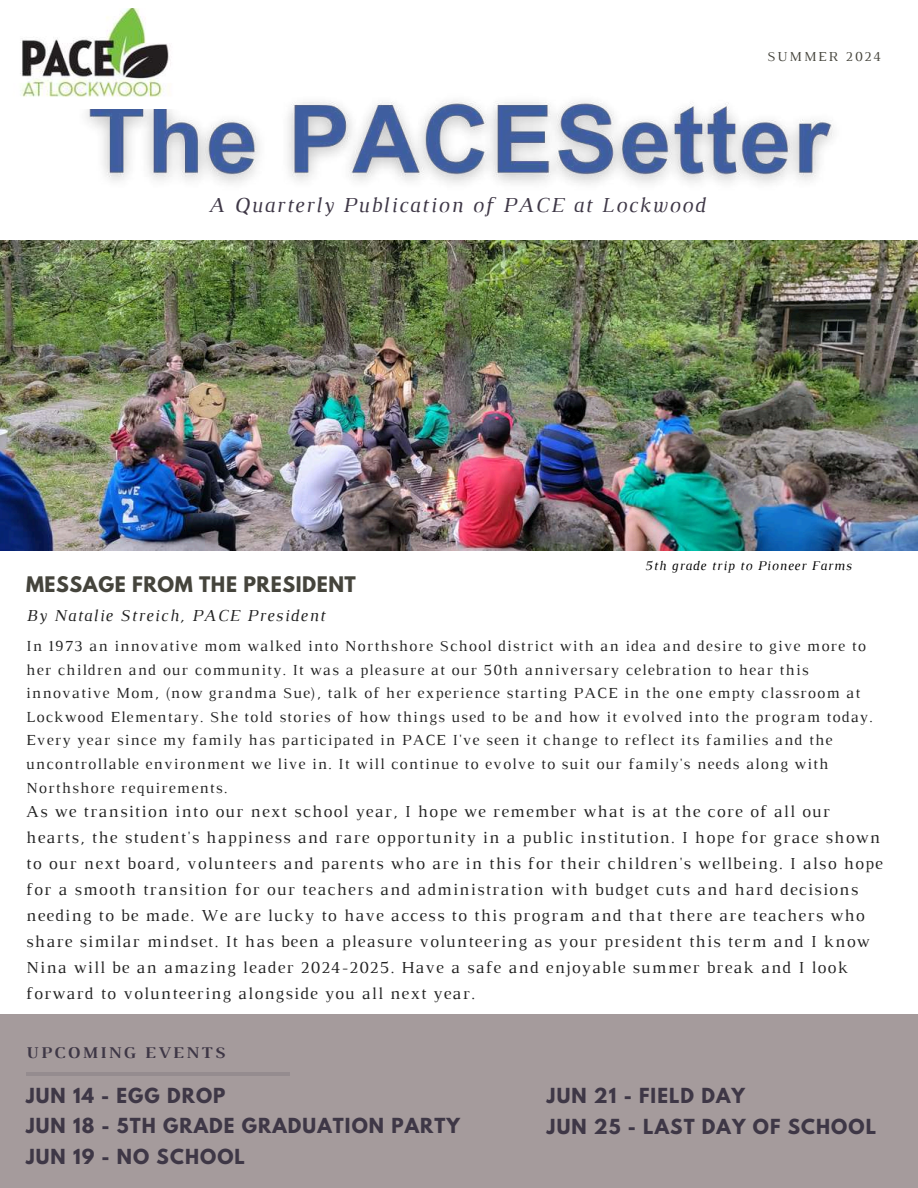
<style>
.page{position:relative;width:918px;height:1188px;background:#fff}
.page>*{position:absolute;margin:0;border:0;box-sizing:border-box;transform-origin:0 0}
.t1{font:italic 21.75px "Luthier";letter-spacing:.07em;color:#3e3746}
.t2{font:700 19.05px "League Spartan";letter-spacing:.03em;color:#45443c}
.t3{font:700 18.45px/30.8px "League Spartan";letter-spacing:.06em;color:#3e3746}
.t4{font:17.1px/25.8px "Luthier";letter-spacing:.07em;color:#222}
.t5{font:italic 17.1px "Luthier";letter-spacing:.07em;color:#222}
.t6{font:700 16.8px "Luthier";letter-spacing:.14em;color:#3e3746}
.t7{font:15.6px/23.7px "Luthier";letter-spacing:.07em;color:#222}
.t8{font:13.95px "Luthier";letter-spacing:.14em;color:#45443c}
.t9{font:italic 13.5px "Luthier";letter-spacing:.06em;color:#000}
</style>
<div class="page">
<img style="left:0;top:241px;width:918px;height:309px">
<img style="left:86px;top:101px;width:748px;height:83px">
<img style="left:20px;top:8px;width:164px;height:100px">
<div style="left:0;top:1015px;width:918px;height:173px;background:#a59b9c"></div>
<hr style="left:26px;top:1073px;width:264px;height:3px;background:#3e3746">
<p class="t1" style="left:209px;top:197px;width:498px">A Quarterly Publication of PACE at Lockwood</p>
<p class="t8" style="left:767px;top:51px;width:116px">SUMMER 2024</p>
<p class="t2" style="left:26px;top:575px;width:331px">MESSAGE FROM THE PRESIDENT</p>
<p class="t5" style="left:26px;top:610px;width:300px">By Natalie Streich, PACE President</p>
<p class="t9" style="left:645px;top:561px;width:208px">5th grade trip to Pioneer Farms</p>
<p class="t7" style="left:26px;top:635px;width:848px">In 1973 an innovative mom walked into Northshore School district with an idea and desire to give more to her children and our community. It was a pleasure at our 50th anniversary celebration to hear this innovative Mom, (now grandma Sue), talk of her experience starting PACE in the one empty classroom at Lockwood Elementary. She told stories of how things used to be and how it evolved into the program today.<br>Every year since my family has participated in PACE I've seen it change to reflect its families and the uncontrollable environment we live in. It will continue to evolve to suit our family's needs along with Northshore requirements.</p>
<p class="t4" style="left:26px;top:800px;width:858px">As we transition into our next school year, I hope we remember what is at the core of all our hearts, the student's happiness and rare opportunity in a public institution. I hope for grace shown to our next board, volunteers and parents who are in this for their children's wellbeing. I also hope for a smooth transition for our teachers and administration with budget cuts and hard decisions needing to be made. We are lucky to have access to this program and that there are teachers who share similar mindset. It has been a pleasure volunteering as your president this term and I know Nina will be an amazing leader 2024-2025. Have a safe and enjoyable summer break and I look forward to volunteering alongside you all next year.</p>
<p class="t6" style="left:26px;top:1046px;width:200px">UPCOMING EVENTS</p>
<p class="t3" style="left:26px;top:1082px;width:201px">JUN 14 - EGG DROP</p>
<p class="t3" style="left:547px;top:1082px;width:200px">JUN 21 - FIELD DAY</p>
<p class="t3" style="left:26px;top:1113px;width:436px">JUN 18 - 5TH GRADE GRADUATION PARTY<br>JUN 19 - NO SCHOOL</p>
<p class="t3" style="left:547px;top:1114px;width:331px">JUN 25 - LAST DAY OF SCHOOL</p>
</div>
